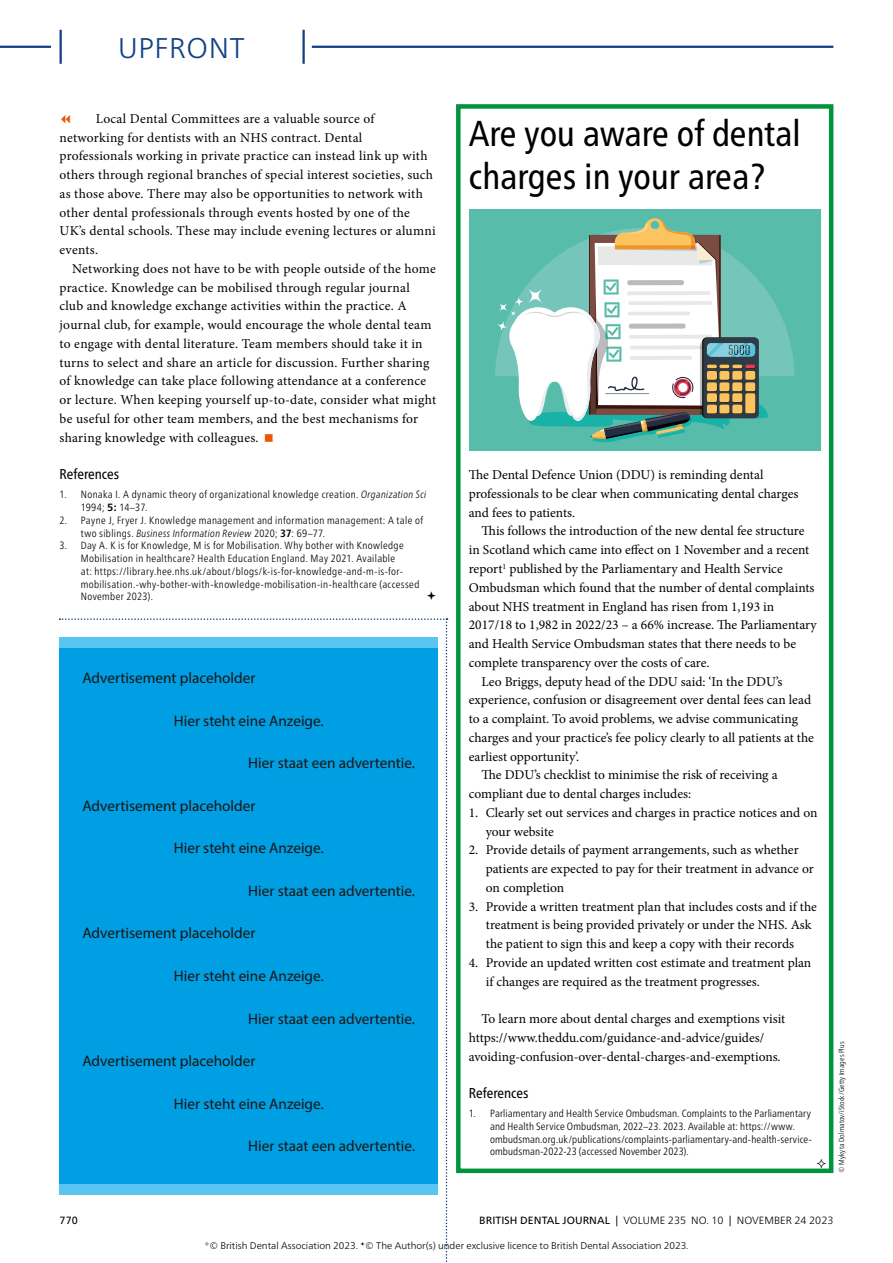
<style>
.page{position:relative;width:893px;height:1263px;background:#fff}
.page>*{position:absolute;margin:0;border:0;box-sizing:border-box;transform-origin:0 0}
.Title_3_Cnd_24pt{font:condensed 36px/43.2px "Frutiger Neue LT Pro";color:#000}
.t1{font:300 28.5px "Frutiger Neue LT Pro";letter-spacing:.025em;color:#123f84}
.t2{font:15.3px "Myriad Pro";color:#181716}
.Bibliography_Heading{font:condensed 14.25px "Frutiger Neue LT Pro";color:#000}
.Para_9pt_ragged{font:13.5px/18.8px "Minion Pro";letter-spacing:.005em;color:#000}
.Para_9pt_ragged_1st{font:13.5px/18.8px "Minion Pro";color:#000}
.t3{font:300 condensed 10.5px/12.8px "Frutiger Neue LT Pro";letter-spacing:.03em;color:#000}
.t4{font:10.5px "Frutiger Neue LT Pro";letter-spacing:.005em;color:#000}
.t5{font:300 10.5px "Frutiger Neue LT Pro";letter-spacing:.005em;color:#000}
.t6{font:300 9.75px "Frutiger Neue LT Pro";color:#000}
.Image_Caption_copyri{font:300 condensed 7.5px "Frutiger Neue LT Pro";letter-spacing:.01em;color:#000}
.s1{font-style:italic}
.s2{font-weight:700;font-stretch:normal}
.s3{font-family:"Frutiger Neue LT Pro Cn Bold 2";font-weight:400;font-stretch:normal}
.s4{font-weight:300}
</style>
<div class="page">
<div style="left:456px;top:104px;width:377px;height:1069px;border:4px solid #00953c"></div>
<div style="left:469px;top:209px;width:352px;height:242px;background:#58bcab"></div>
<svg style="left:495px;top:218px;width:299px;height:224px"></svg>
<svg style="left:498px;top:302px;width:10px;height:10px"></svg>
<svg style="left:496px;top:319px;width:13px;height:14px"></svg>
<hr style="left:0;top:46px;width:51px;height:2px;background:#123f84">
<hr style="left:312px;top:46px;width:521px;height:2px;background:#123f84">
<hr style="left:60px;top:30px;width:2px;height:34px;background:#123f84">
<hr style="left:302px;top:30px;width:3px;height:34px;background:#123f84">
<svg style="left:60px;top:618px;width:387px;height:644px;background:#29ade7"></svg>
<h2 class="t1" style="left:118px;top:31px;width:128px">UPFRONT</h2>
<p class="Para_9pt_ragged" style="left:60px;top:109px;width:378px;text-indent:36px">Local Dental Committees are a valuable source of networking for dentists with an NHS contract. Dental professionals working in private practice can instead link up with others through regional branches of special interest societies, such as those above. There may also be opportunities to network with other dental professionals through events hosted by one of the UK’s dental schools. These may include evening lectures or alumni events.</p>
<p class="Para_9pt_ragged" style="left:60px;top:259px;width:378px;text-indent:13px">Networking does not have to be with people outside of the home practice. Knowledge can be mobilised through regular journal club and knowledge exchange activities within the practice. A journal club, for example, would encourage the whole dental team to engage with dental literature. Team members should take it in turns to select and share an article for discussion. Further sharing of knowledge can take place following attendance at a conference or lecture. When keeping yourself up-to-date, consider what might be useful for other team members, and the best mechanisms for sharing knowledge with colleagues.</p>
<p class="Bibliography_Heading" style="left:60px;top:466px;width:61px">References</p>
<p class="t3" style="left:81px;top:488px;width:347px;text-indent:-21px">1. Nonaka I. A dynamic theory of organizational knowledge creation. <span class="s1">Organization Sci<br></span>1994; <span class="s2">5:</span> 14–37.</p>
<p class="t3" style="left:81px;top:514px;width:344px;text-indent:-21px">2. Payne J, Fryer J. Knowledge management and information management: A tale of two siblings. <span class="s1">Business Information Review</span> 2020; <span class="s3">37</span>: 69–77.</p>
<p class="t3" style="left:81px;top:539px;width:340px;text-indent:-21px">3. Day A. K is for Knowledge, M is for Mobilisation. Why bother with Knowledge Mobilisation in healthcare? Health Education England. May 2021. Available<br>at: https://library.hee.nhs.uk/about/blogs/k-is-for-knowledge-and-m-is-for&shy;mobilisation.-why-bother-with-knowledge-mobilisation-in-healthcare (accessed November 2023).</p>
<p class="t2" style="left:82px;top:668px;width:175px">Advertisement placeholder</p>
<p class="t2" style="left:174px;top:711px;width:151px">Hier steht eine Anzeige.</p>
<p class="t2" style="left:248px;top:754px;width:168px">Hier staat een advertentie.</p>
<p class="t2" style="left:82px;top:796px;width:175px">Advertisement placeholder</p>
<p class="t2" style="left:174px;top:839px;width:151px">Hier steht eine Anzeige.</p>
<p class="t2" style="left:248px;top:881px;width:168px">Hier staat een advertentie.</p>
<p class="t2" style="left:82px;top:924px;width:175px">Advertisement placeholder</p>
<p class="t2" style="left:174px;top:966px;width:151px">Hier steht eine Anzeige.</p>
<p class="t2" style="left:248px;top:1009px;width:168px">Hier staat een advertentie.</p>
<p class="t2" style="left:82px;top:1051px;width:175px">Advertisement placeholder</p>
<p class="t2" style="left:174px;top:1094px;width:151px">Hier steht eine Anzeige.</p>
<p class="t2" style="left:248px;top:1137px;width:168px">Hier staat een advertentie.</p>
<p class="Title_3_Cnd_24pt" style="left:469px;top:112px;width:333px">Are you aware of dental charges in your area?</p>
<p class="Para_9pt_ragged_1st" style="left:469px;top:466px;width:331px">The Dental Defence Union (DDU) is reminding dental professionals to be clear when communicating dental charges and fees to patients.</p>
<p class="Para_9pt_ragged" style="left:469px;top:522px;width:349px;text-indent:13px">This follows the introduction of the new dental fee structure in Scotland which came into effect on 1 November and a recent report<sup>1</sup> published by the Parliamentary and Health Service Ombudsman which found that the number of dental complaints about NHS treatment in England has risen from 1,193 in 2017/18 to 1,982 in 2022/23 – a 66% increase. The Parliamentary and Health Service Ombudsman states that there needs to be complete transparency over the costs of care.</p>
<p class="Para_9pt_ragged" style="left:469px;top:672px;width:347px;text-indent:13px">Leo Briggs, deputy head of the DDU said: ‘In the DDU’s experience, confusion or disagreement over dental fees can lead to a complaint. To avoid problems, we advise communicating charges and your practice’s fee policy clearly to all patients at the earliest opportunity’.</p>
<p class="Para_9pt_ragged" style="left:469px;top:766px;width:310px;text-indent:13px">The DDU’s checklist to minimise the risk of receiving a compliant due to dental charges includes:</p>
<p class="Para_9pt_ragged" style="left:486px;top:803px;width:333px;text-indent:-17px">1. Clearly set out services and charges in practice notices and on your website</p>
<p class="Para_9pt_ragged" style="left:486px;top:841px;width:329px;text-indent:-17px">2. Provide details of payment arrangements, such as whether patients are expected to pay for their treatment in advance or on completion</p>
<p class="Para_9pt_ragged" style="left:486px;top:897px;width:333px;text-indent:-17px">3. Provide a written treatment plan that includes costs and if the treatment is being provided privately or under the NHS. Ask the patient to sign this and keep a copy with their records</p>
<p class="Para_9pt_ragged" style="left:486px;top:953px;width:327px;text-indent:-17px">4. Provide an updated written cost estimate and treatment plan if changes are required as the treatment progresses.</p>
<p class="Para_9pt_ragged" style="left:469px;top:1009px;width:318px;text-indent:13px">To learn more about dental charges and exemptions visit https://www.theddu.com/guidance-and-advice/guides/ avoiding-confusion-over-dental-charges-and-exemptions.</p>
<p class="Bibliography_Heading" style="left:469px;top:1085px;width:61px">References</p>
<p class="t3" style="left:490px;top:1107px;width:323px;text-indent:-21px">1. Parliamentary and Health Service Ombudsman. Complaints to the Parliamentary and Health Service Ombudsman, 2022–23. 2023. Available at: https://www. ombudsman.org.uk/publications/complaints-parliamentary-and-health-service&shy;ombudsman-2022-23 (accessed November 2023).</p>
<p class="Image_Caption_copyri" style="left:837px;top:1173px;width:133px;rotate:-90deg">© Mykyta Dolmatov/iStock/Getty Images Plus</p>
<p class="t4" style="left:60px;top:1214px;width:20px">770</p>
<p class="t4" style="left:479px;top:1214px;width:274px">BRITISH DENTAL JOURNAL | <span class="s4">VOLUME 235 NO. 10</span> | <span class="s4">Novem</span></p>
<p class="t5" style="left:774px;top:1214px;width:61px">ber 24 2023</p>
<p class="t6" style="left:209px;top:1240px;width:481px">© British Dental Association 2023. © The Author(s) under exclusive licence to British Dental Association 2023.</p>
</div>
